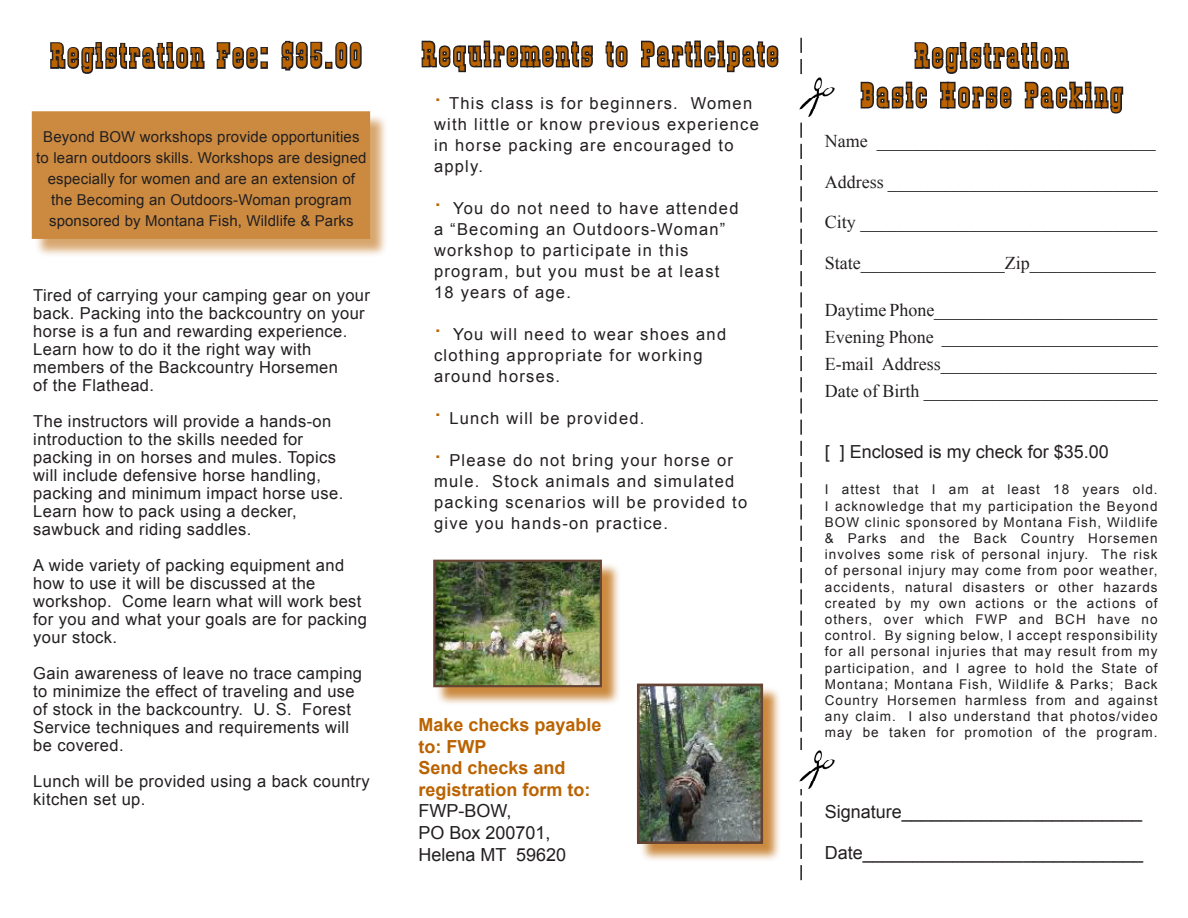
<style>
.page{position:relative;width:1188px;height:918px;background:#fff}
.page>*{position:absolute;margin:0;border:0;box-sizing:border-box;transform-origin:0 0}
.Default{font:33px "Stagecoach Bold SWFTE";letter-spacing:.1em;color:#ba6300}
.Pa1{font:33px "Stagecoach Bold SWFTE";letter-spacing:.1em;color:#ba6300}
.t1{font:18px "Times New Roman";color:#231f20}
.t2{font:18px "Arial";color:#231f20}
.t3{font:700 18px "Arial";color:#ba6300}
.t4{font:16.5px/18px "Arial";letter-spacing:.025em;color:#231f20}
.t5{font:16.5px/21px "Arial";letter-spacing:.075em;color:#231f20}
.t6{font:15px/21px "Arial";letter-spacing:.01em;color:#231f20;text-align:center}
.t7{font:13.5px/16.2px "Arial";letter-spacing:.075em;color:#231f20;text-align:justify}
.s1{font-size:27px;color:#ba6300}
</style>
<div class="page">
<svg style="left:421px;top:40px;width:172px;height:33px"></svg>
<svg style="left:605px;top:41px;width:23px;height:27px"></svg>
<svg style="left:641px;top:40px;width:138px;height:33px"></svg>
<svg style="left:800px;top:38px;width:2px;height:842px"></svg>
<svg style="left:860px;top:42px;width:264px;height:72px"></svg>
<img style="left:800px;top:78px;width:34px;height:39px">
<img style="left:800px;top:750px;width:34px;height:39px">
<svg style="left:50px;top:42px;width:155px;height:32px"></svg>
<svg style="left:216px;top:42px;width:52px;height:27px"></svg>
<svg style="left:281px;top:40px;width:81px;height:31px"></svg>
<div style="left:34px;top:114px;width:355px;height:143px;background:#ba6300;opacity:.75"></div>
<div style="left:32px;top:111px;width:338px;height:128px;background:#cb8a40"></div>
<div style="left:639px;top:686px;width:143px;height:176px;background:#ba6300;opacity:.75"></div>
<img style="left:641px;top:688px;width:118px;height:152px">
<div style="left:637px;top:684px;width:126px;height:160px;border:3px solid #643"></div>
<div style="left:435px;top:562px;width:186px;height:144px;background:#ba6300;opacity:.75"></div>
<img style="left:436px;top:563px;width:163px;height:121px">
<div style="left:433px;top:560px;width:169px;height:127px;border:2px solid #643"></div>
<p class="Default" style="left:50px;top:38px;width:312px">Registration Fee: $35.00</p>
<p class="t6" style="left:36px;top:126px;width:332px">Beyond BOW workshops provide opportunities to learn outdoors skills. Workshops are designed especially for women and are an extension of the Becoming an Outdoors-Woman program sponsored by Montana Fish, Wildlife &amp; Parks</p>
<p class="t4" style="left:33px;top:286px;width:338px">Tired of carrying your camping gear on your back. Packing into the backcountry on your horse is a fun and rewarding experience.<br>Learn how to do it the right way with</p>
<p class="t4" style="left:33px;top:358px;width:306px">members of the Backcountry Horsemen</p>
<p class="t4" style="left:33px;top:376px;width:122px">of the Flathead.</p>
<p class="t4" style="left:33px;top:412px;width:300px">The instructors will provide a hands-on introduction to the skills needed for</p>
<p class="t4" style="left:33px;top:448px;width:304px">packing in on horses and mules. Topics</p>
<p class="t4" style="left:33px;top:466px;width:289px">will include defensive horse handling,</p>
<p class="t4" style="left:33px;top:484px;width:312px">packing and minimum impact horse use.<br>Learn how to pack using a decker,</p>
<p class="t4" style="left:33px;top:520px;width:219px">sawbuck and riding saddles.</p>
<p class="t4" style="left:33px;top:556px;width:335px">A wide variety of packing equipment and how to use it will be discussed at the workshop. Come learn what will work best for you and what your goals are for packing your stock.</p>
<p class="t4" style="left:33px;top:664px;width:330px">Gain awareness of leave no trace camping to minimize the effect of traveling and use of stock in the backcountry. U. S. Forest Service techniques and requirements will be covered.</p>
<p class="t4" style="left:33px;top:772px;width:338px">Lunch will be provided using a back country kitchen set up.</p>
<p class="Default" style="left:422px;top:36px;width:357px">Requirements to Participate</p>
<p class="Pa1" style="left:915px;top:38px;width:154px">Registration</p>
<p class="Default" style="left:861px;top:77px;width:262px">Basic Horse Packing</p>
<p class="t1" style="left:825px;top:129px;width:332px">Name _______________________________</p>
<p class="t1" style="left:825px;top:170px;width:334px">Address ______________________________</p>
<p class="t1" style="left:825px;top:210px;width:334px">City _________________________________</p>
<p class="t1" style="left:825px;top:251px;width:333px">State________________Zip______________</p>
<p class="t1" style="left:825px;top:298px;width:334px">Daytime Phone_________________________</p>
<p class="t1" style="left:825px;top:325px;width:334px">Evening Phone ________________________</p>
<p class="t1" style="left:825px;top:352px;width:333px">E-mail Address________________________</p>
<p class="t1" style="left:825px;top:379px;width:334px">Date of Birth __________________________</p>
<p class="t5" style="left:434px;top:93px;width:326px"><span class="s1">·</span> This class is for beginners. Women with little or know previous experience in horse packing are encouraged to apply.</p>
<p class="t5" style="left:434px;top:198px;width:306px"><span class="s1">·</span> You do not need to have attended</p>
<p class="t5" style="left:434px;top:219px;width:293px">a “Becoming an Outdoors-Woman” workshop to participate in this</p>
<p class="t5" style="left:434px;top:261px;width:287px">program, but you must be at least</p>
<p class="t5" style="left:434px;top:282px;width:138px">18 years of age.</p>
<p class="t5" style="left:434px;top:324px;width:294px"><span class="s1">·</span> You will need to wear shoes and clothing appropriate for working around horses.</p>
<p class="t5" style="left:434px;top:408px;width:212px"><span class="s1">·</span> Lunch will be provided.</p>
<p class="t5" style="left:434px;top:450px;width:315px"><span class="s1">·</span> Please do not bring your horse or mule. Stock animals and simulated packing scenarios will be provided to give you hands-on practice.</p>
<p class="t2" style="left:825px;top:440px;width:286px">[ ] Enclosed is my check for $35.00</p>
<p class="t7" style="left:825px;top:482px;width:334px">I attest that I am at least 18 years old.</p>
<p class="t7" style="left:825px;top:498px;width:334px">I acknowledge that my participation the Beyond BOW clinic sponsored by Montana Fish, Wildlife &amp; Parks and the Back Country Horsemen involves some risk of personal injury. The risk of personal injury may come from poor weather, accidents, natural disasters or other hazards created by my own actions or the actions of others, over which FWP and BCH have no control. By signing below, I accept responsibility for all personal injuries that may result from my participation, and I agree to hold the State of Montana; Montana Fish, Wildlife &amp; Parks; Back Country Horsemen harmless from and against any claim. I also understand that photos/video may be taken for promotion of the program.</p>
<p class="t3" style="left:418px;top:713px;width:185px">Make checks payable</p>
<p class="t3" style="left:418px;top:734px;width:69px">to: FWP</p>
<p class="t3" style="left:418px;top:756px;width:149px">Send checks and</p>
<p class="t3" style="left:418px;top:778px;width:174px">registration form to:</p>
<p class="t2" style="left:418px;top:799px;width:94px">FWP-BOW,</p>
<p class="t2" style="left:418px;top:821px;width:134px">PO Box 200701,</p>
<p class="t2" style="left:418px;top:843px;width:149px">Helena MT 59620</p>
<p class="t2" style="left:825px;top:800px;width:319px">Signature________________________</p>
<p class="t2" style="left:825px;top:841px;width:320px">Date____________________________</p>
</div>
